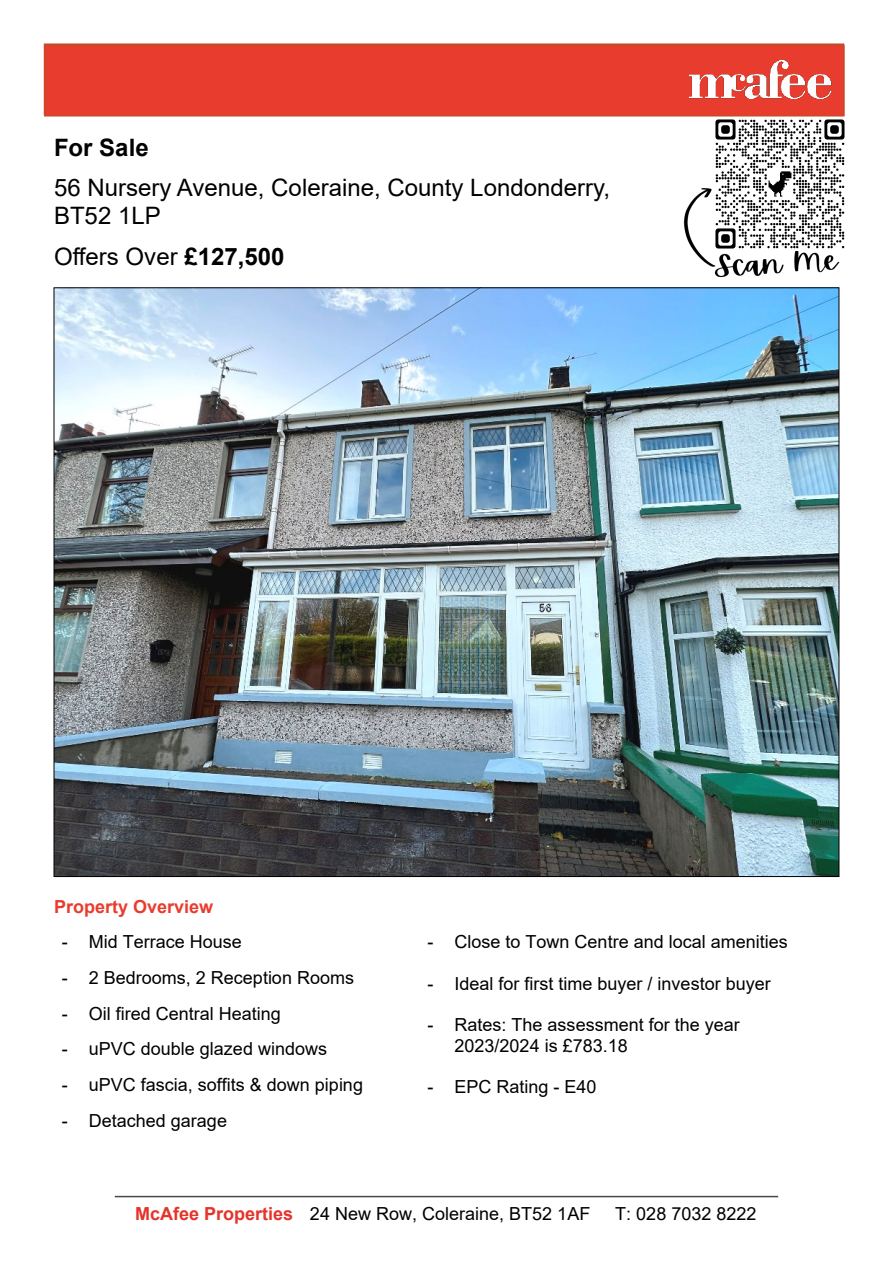
<style>
.page{position:relative;width:893px;height:1263px;background:#fff}
.page>*{position:absolute;margin:0;border:0;box-sizing:border-box;transform-origin:0 0}
.t1{font:24px/27.5px "Arial";color:#000}
.t2{font:700 24px "Arial";color:#020202}
.t3{font:18px/20.7px "Arial";color:#000}
.t4{font:700 18px "Arial";color:#e83d2e}
.s1{font-weight:700}
.s2{font-weight:700;color:#e5342a}
</style>
<div class="page">
<img style="left:704px;top:116px;width:141px;height:24px">
<hr style="left:115px;top:1196px;width:663px;height:1px;background:#484848">
<svg style="left:44px;top:43px;width:800px;height:2px;background:#d5745c"></svg>
<div style="left:44px;top:45px;width:801px;height:71px;background:#e83d2e;border:2px solid #c84929"></div>
<img style="left:689px;top:61px;width:142px;height:37px">
<img style="left:683px;top:140px;width:162px;height:137px">
<img style="left:56px;top:290px;width:781px;height:585px">
<h1 class="t2" style="left:54px;top:139px;width:96px">For Sale</h1>
<h1 class="t1" style="left:54px;top:176px;width:558px">56 Nursery Avenue, Coleraine, County Londonderry,<br>BT52 1LP</h1>
<h1 class="t1" style="left:54px;top:245px;width:232px">Offers Over <span class="s1">£127,500</span></h1>
<p class="t4" style="left:54px;top:900px;width:161px">Property Overview</p>
<p class="t3" style="left:62px;top:933px;width:182px">- Mid Terrace House</p>
<p class="t3" style="left:62px;top:969px;width:294px">- 2 Bedrooms, 2 Reception Rooms</p>
<p class="t3" style="left:62px;top:1004px;width:221px">- Oil fired Central Heating</p>
<p class="t3" style="left:62px;top:1040px;width:267px">- uPVC double glazed windows</p>
<p class="t3" style="left:62px;top:1076px;width:303px">- uPVC fascia, soffits &amp; down piping</p>
<p class="t3" style="left:62px;top:1111px;width:167px">- Detached garage</p>
<p class="t3" style="left:427px;top:933px;width:362px">- Close to Town Centre and local amenities</p>
<p class="t3" style="left:427px;top:974px;width:345px">- Ideal for first time buyer / investor buyer</p>
<p class="t3" style="left:454px;top:1016px;width:287px;text-indent:-27px">- Rates: The assessment for the year<br>2023/2024 is £783.18</p>
<p class="t3" style="left:427px;top:1078px;width:171px">- EPC Rating - E40</p>
<p class="t3" style="left:135px;top:1205px;width:457px"><span class="s2">McAfee Properties</span> 24 New Row, Coleraine, BT52 1AF</p>
<p class="t3" style="left:615px;top:1205px;width:143px">T: 028 7032 8222</p>
</div>
